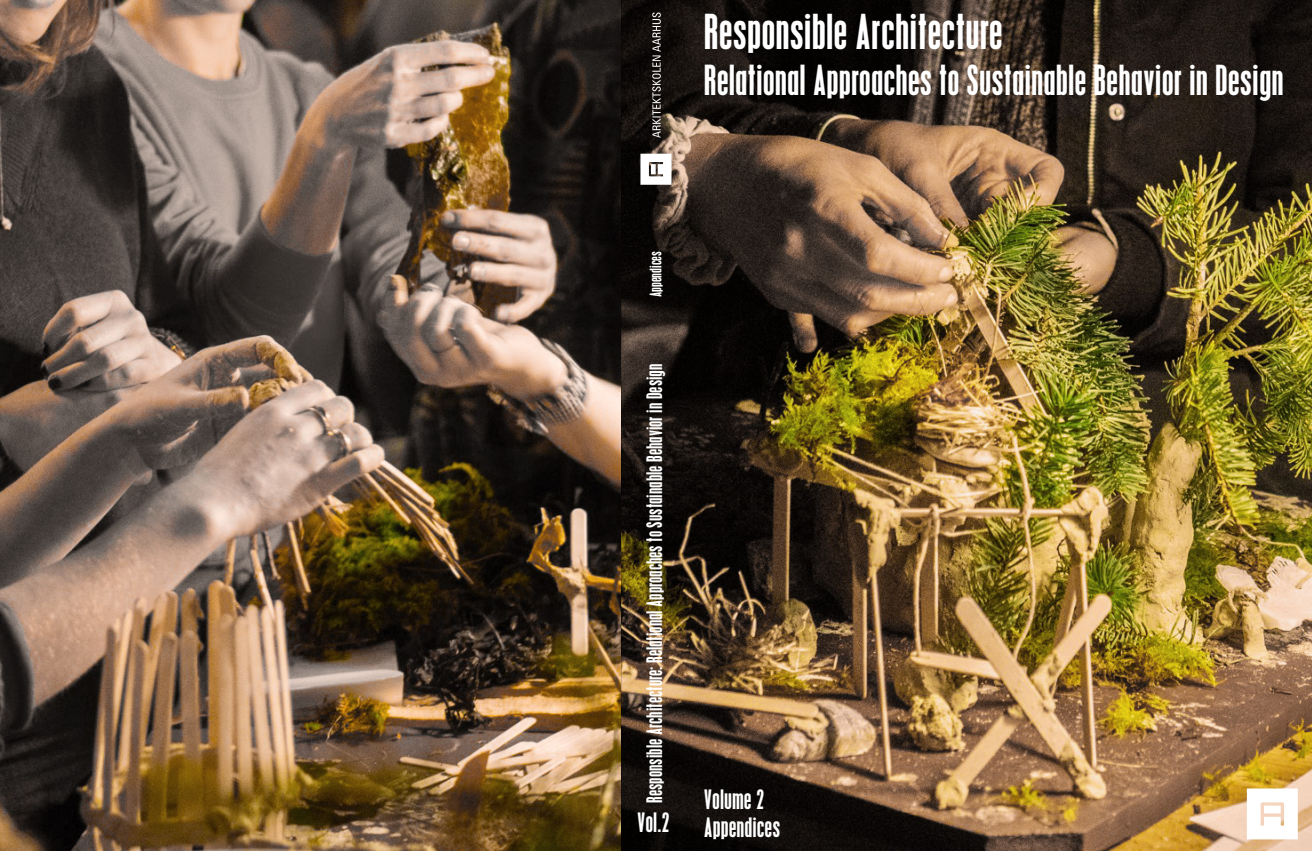
<style>
.page{position:relative;width:1312px;height:851px;background:#fff}
.page>*{position:absolute;margin:0;border:0;box-sizing:border-box;transform-origin:0 0}
._1_Chapter_Heading{font:45px "AF Camberwell One";color:#fff}
._1_Chapter_Heading-2{font:38.75px "AF Camberwell One";color:#fff}
._1_Chapter_Heading-3{font:25px "AF Camberwell One";color:#fff}
._1_Chapter_Heading-4{font:20px "AF Camberwell One";color:#fff}
._1_Chapter_Heading-5{font:15px "AF Camberwell One";color:#fff}
</style>
<div class="page">
<img style="left:0;top:0;width:619px;height:850px">
<img style="left:619px;top:0;width:692px;height:850px">
<svg style="left:640px;top:154px;width:31px;height:31px"></svg>
<svg style="left:652px;top:13px;width:8px;height:125px"></svg>
<svg style="left:1246px;top:788px;width:51px;height:51px"></svg>
<p class="_1_Chapter_Heading" style="left:703px;top:6px;width:300px">Responsible Architecture</p>
<p class="_1_Chapter_Heading-2" style="left:703px;top:58px;width:581px">Relational Approaches to Sustainable Behavior in Design</p>
<p class="_1_Chapter_Heading-5" style="left:647px;top:297px;width:47px;rotate:-90deg">Appendices</p>
<p class="_1_Chapter_Heading-4" style="left:642px;top:802px;width:440px;rotate:-90deg">Responsible Architecture: Relational Approaches to Sustainable Behavior in Design</p>
<p class="_1_Chapter_Heading-3" style="left:637px;top:808px;width:34px">Vol.2</p>
<p class="_1_Chapter_Heading-3" style="left:703px;top:784px;width:62px">Volume 2</p>
<p class="_1_Chapter_Heading-3" style="left:703px;top:812px;width:78px">Appendices</p>
</div>
